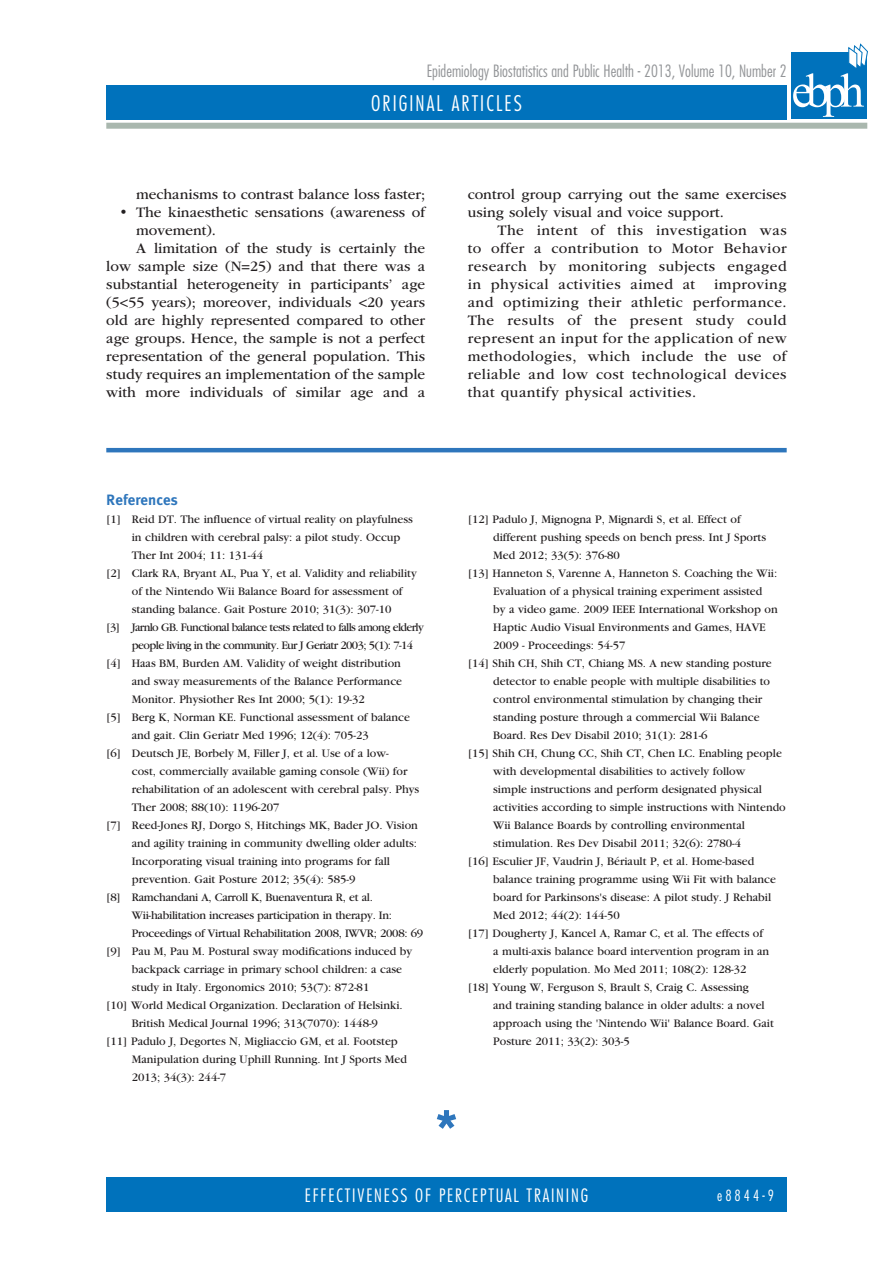
<style>
.page{position:relative;width:893px;height:1263px;background:#fff}
.page>*{position:absolute;margin:0;border:0;box-sizing:border-box;transform-origin:0 0}
.t1{font:300 condensed 21px "Futura Std";letter-spacing:.1em;color:#fff}
.t2{font:300 condensed 18px "Futura Std";letter-spacing:.1em;color:#fff}
.t3{font:300 condensed 16.5px "Futura Std";color:#939598}
.t4{font:15px/18px "ITC Garamond Std";color:#231f20;text-align:justify}
.t5{font:700 15px "Meta Plus";color:#2e76bc}
.t6{font:300 condensed 15px "Futura Std";letter-spacing:.2em;color:#fff}
.t7{font:12px "Garamond";color:#231f20}
.t8{font:12px "Garamond";letter-spacing:-.02em;color:#231f20}
.t9{font:12px "Garamond";letter-spacing:-.05em;color:#231f20}
</style>
<div class="page">
<div style="left:106px;top:85px;width:681px;height:34px;background:#0072bc"></div>
<div style="left:106px;top:1178px;width:681px;height:34px;background:#0072bc"></div>
<div style="left:106px;top:123px;width:761px;height:6px;background:#a9b7ae"></div>
<div style="left:791px;top:52px;width:76px;height:67px;background:#0072bc"></div>
<svg style="left:793px;top:43px;width:75px;height:74px"></svg>
<hr style="left:106px;top:448px;width:681px;height:4px;background:#2e76bc">
<svg style="left:437px;top:1110px;width:19px;height:19px"></svg>
<h3 class="t3" style="left:427px;top:62px;width:361px">Epidemiology Biostatistics and Public Health - 2013, Volume 10, Number 2</h3>
<h1 class="t1" style="left:371px;top:91px;width:152px">ORIGINAL ARTICLES</h1>
<p class="t4" style="left:136px;top:185px;width:291px">mechanisms to contrast balance loss faster;</p>
<p class="t4" style="left:119px;top:203px;width:308px">• The kinaesthetic sensations (awareness of</p>
<p class="t4" style="left:136px;top:221px;width:81px">movement).</p>
<p class="t4" style="left:136px;top:239px;width:291px">A limitation of the study is certainly the</p>
<p class="t4" style="left:106px;top:257px;width:320px">low sample size (N=25) and that there was a</p>
<p class="t4" style="left:106px;top:275px;width:320px">substantial heterogeneity in participants’ age</p>
<p class="t4" style="left:106px;top:293px;width:320px">(5&lt;55 years); moreover, individuals &lt;20 years</p>
<p class="t4" style="left:106px;top:311px;width:320px">old are highly represented compared to other</p>
<p class="t4" style="left:106px;top:329px;width:320px">age groups. Hence, the sample is not a perfect</p>
<p class="t4" style="left:106px;top:347px;width:320px">representation of the general population. This</p>
<p class="t4" style="left:106px;top:365px;width:320px">study requires an implementation of the sample</p>
<p class="t4" style="left:106px;top:383px;width:320px">with more individuals of similar age and a</p>
<p class="t5" style="left:106px;top:491px;width:73px">References</p>
<p class="t7" style="left:106px;top:513px;width:308px">[1] Reid DT. The influence of virtual reality on playfulness</p>
<p class="t7" style="left:132px;top:531px;width:270px">in children with cerebral palsy: a pilot study. Occup</p>
<p class="t7" style="left:132px;top:549px;width:133px">Ther Int 2004; 11: 131-44</p>
<p class="t7" style="left:106px;top:567px;width:312px">[2] Clark RA, Bryant AL, Pua Y, et al. Validity and reliability</p>
<p class="t7" style="left:132px;top:585px;width:272px">of the Nintendo Wii Balance Board for assessment of</p>
<p class="t7" style="left:132px;top:603px;width:261px">standing balance. Gait Posture 2010; 31(3): 307-10</p>
<p class="t9" style="left:106px;top:621px;width:319px">[3] Jarnlo GB. Functional balance tests related to falls among elderly</p>
<p class="t9" style="left:132px;top:639px;width:283px">people living in the community. Eur J Geriatr 2003; 5(1): 7-14</p>
<p class="t7" style="left:106px;top:657px;width:296px">[4] Haas BM, Burden AM. Validity of weight distribution</p>
<p class="t7" style="left:132px;top:675px;width:272px">and sway measurements of the Balance Performance</p>
<p class="t7" style="left:132px;top:693px;width:234px">Monitor. Physiother Res Int 2000; 5(1): 19-32</p>
<p class="t7" style="left:106px;top:711px;width:305px">[5] Berg K, Norman KE. Functional assessment of balance</p>
<p class="t7" style="left:132px;top:729px;width:239px">and gait. Clin Geriatr Med 1996; 12(4): 705-23</p>
<p class="t7" style="left:106px;top:747px;width:284px">[6] Deutsch JE, Borbely M, Filler J, et al. Use of a low-</p>
<p class="t7" style="left:132px;top:765px;width:277px">cost, commercially available gaming console (Wii) for</p>
<p class="t7" style="left:132px;top:783px;width:289px">rehabilitation of an adolescent with cerebral palsy. Phys</p>
<p class="t7" style="left:132px;top:801px;width:149px">Ther 2008; 88(10): 1196-207</p>
<p class="t7" style="left:106px;top:819px;width:313px">[7] Reed-Jones RJ, Dorgo S, Hitchings MK, Bader JO. Vision</p>
<p class="t7" style="left:132px;top:837px;width:287px">and agility training in community dwelling older adults:</p>
<p class="t7" style="left:132px;top:855px;width:260px">Incorporating visual training into programs for fall</p>
<p class="t7" style="left:132px;top:873px;width:225px">prevention. Gait Posture 2012; 35(4): 585-9</p>
<p class="t8" style="left:106px;top:891px;width:268px">[8] Ramchandani A, Carroll K, Buenaventura R, et al.</p>
<p class="t8" style="left:132px;top:909px;width:262px">Wii-habilitation increases participation in therapy. In:</p>
<p class="t8" style="left:132px;top:927px;width:293px">Proceedings of Virtual Rehabilitation 2008, IWVR; 2008: 69</p>
<p class="t7" style="left:106px;top:945px;width:307px">[9] Pau M, Pau M. Postural sway modifications induced by</p>
<p class="t7" style="left:132px;top:963px;width:272px">backpack carriage in primary school children: a case</p>
<p class="t7" style="left:132px;top:981px;width:239px">study in Italy. Ergonomics 2010; 53(7): 872-81</p>
<p class="t7" style="left:106px;top:999px;width:298px">[10] World Medical Organization. Declaration of Helsinki.</p>
<p class="t7" style="left:132px;top:1017px;width:248px">British Medical Journal 1996; 313(7070): 1448-9</p>
<p class="t7" style="left:106px;top:1035px;width:293px">[11] Padulo J, Degortes N, Migliaccio GM, et al. Footstep</p>
<p class="t7" style="left:132px;top:1053px;width:277px">Manipulation during Uphill Running. Int J Sports Med</p>
<p class="t7" style="left:132px;top:1071px;width:96px">2013; 34(3): 244-7</p>
<p class="t4" style="left:468px;top:185px;width:320px">control group carrying out the same exercises using solely visual and voice support.</p>
<p class="t4" style="left:468px;top:221px;width:320px;text-indent:30px">The intent of this investigation was to offer a contribution to Motor Behavior research by monitoring subjects engaged in physical activities aimed at</p>
<p class="t4" style="left:468px;top:275px;width:320px;text-indent:246px">improving and optimizing their athletic performance.<br>The results of the present study could represent an input for the application of new methodologies, which include the use of reliable and low cost technological devices that quantify physical activities.</p>
<p class="t7" style="left:468px;top:513px;width:274px">[12] Padulo J, Mignogna P, Mignardi S, et al. Effect of</p>
<p class="t7" style="left:493px;top:531px;width:274px">different pushing speeds on bench press. Int J Sports</p>
<p class="t7" style="left:493px;top:549px;width:128px">Med 2012; 33(5): 376-80</p>
<p class="t7" style="left:468px;top:567px;width:311px">[13] Hanneton S, Varenne A, Hanneton S. Coaching the Wii:</p>
<p class="t7" style="left:493px;top:585px;width:271px">Evaluation of a physical training experiment assisted</p>
<p class="t7" style="left:493px;top:603px;width:286px">by a video game. 2009 IEEE International Workshop on</p>
<p class="t7" style="left:493px;top:621px;width:274px">Haptic Audio Visual Environments and Games, HAVE</p>
<p class="t7" style="left:493px;top:639px;width:134px">2009 - Proceedings: 54-57</p>
<p class="t7" style="left:468px;top:657px;width:306px">[14] Shih CH, Shih CT, Chiang MS. A new standing posture</p>
<p class="t7" style="left:493px;top:675px;width:278px">detector to enable people with multiple disabilities to</p>
<p class="t7" style="left:493px;top:693px;width:271px">control environmental stimulation by changing their</p>
<p class="t7" style="left:493px;top:711px;width:268px">standing posture through a commercial Wii Balance</p>
<p class="t7" style="left:493px;top:729px;width:216px">Board. Res Dev Disabil 2010; 31(1): 281-6</p>
<p class="t7" style="left:468px;top:747px;width:316px">[15] Shih CH, Chung CC, Shih CT, Chen LC. Enabling people</p>
<p class="t7" style="left:493px;top:765px;width:254px">with developmental disabilities to actively follow</p>
<p class="t7" style="left:493px;top:783px;width:270px">simple instructions and perform designated physical</p>
<p class="t7" style="left:493px;top:801px;width:294px">activities according to simple instructions with Nintendo</p>
<p class="t7" style="left:493px;top:819px;width:253px">Wii Balance Boards by controlling environmental</p>
<p class="t7" style="left:493px;top:837px;width:249px">stimulation. Res Dev Disabil 2011; 32(6): 2780-4</p>
<p class="t7" style="left:468px;top:855px;width:288px">[16] Esculier JF, Vaudrin J, Bériault P, et al. Home-based</p>
<p class="t7" style="left:493px;top:873px;width:284px">balance training programme using Wii Fit with balance</p>
<p class="t7" style="left:493px;top:891px;width:279px">board for Parkinsons's disease: A pilot study. J Rehabil</p>
<p class="t7" style="left:493px;top:909px;width:128px">Med 2012; 44(2): 144-50</p>
<p class="t7" style="left:468px;top:927px;width:297px">[17] Dougherty J, Kancel A, Ramar C, et al. The effects of</p>
<p class="t7" style="left:493px;top:945px;width:277px">a multi-axis balance board intervention program in an</p>
<p class="t7" style="left:493px;top:963px;width:255px">elderly population. Mo Med 2011; 108(2): 128-32</p>
<p class="t7" style="left:468px;top:981px;width:283px">[18] Young W, Ferguson S, Brault S, Craig C. Assessing</p>
<p class="t7" style="left:493px;top:999px;width:273px">and training standing balance in older adults: a novel</p>
<p class="t7" style="left:493px;top:1017px;width:282px">approach using the 'Nintendo Wii' Balance Board. Gait</p>
<p class="t7" style="left:493px;top:1035px;width:138px">Posture 2011; 33(2): 303-5</p>
<h2 class="t2" style="left:305px;top:1185px;width:33px">Effectiveness</h2>
<h2 class="t2" style="left:415px;top:1185px;width:33px">of percept</h2>
<h2 class="t2" style="left:496px;top:1185px;width:40px">ual training</h2>
<p class="t6" style="left:717px;top:1187px;width:58px">e8844-9</p>
</div>
